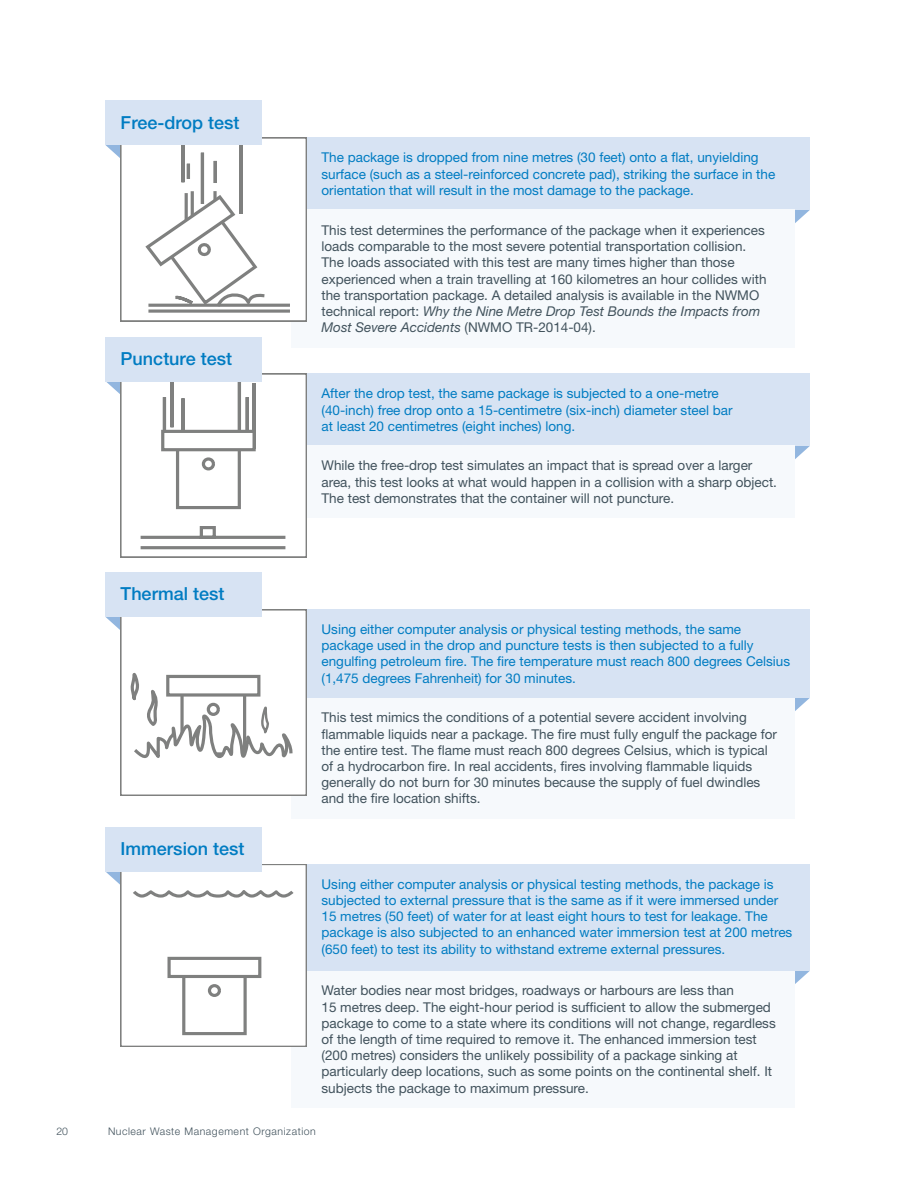
<style>
.page{position:relative;width:918px;height:1188px;background:#fff}
.page>*{position:absolute;margin:0;border:0;box-sizing:border-box;transform-origin:0 0}
.t1{font:500 18px "Helvetica Neue LT Std";color:#007cc2}
.t2{font:13.5px/16.2px "Helvetica Neue LT Std";color:#41525c}
.t3{font:13.5px/16.2px "Helvetica Neue LT Std";color:#007cc2}
.t4{font:300 10.5px "Helvetica Neue LT Std";letter-spacing:.055em;color:#41525c}
.s1{font-style:italic}
</style>
<div class="page">
<svg style="left:795px;top:210px;width:15px;height:13px"></svg>
<svg style="left:795px;top:698px;width:15px;height:13px"></svg>
<svg style="left:795px;top:446px;width:15px;height:13px"></svg>
<svg style="left:795px;top:971px;width:15px;height:13px"></svg>
<div style="left:232px;top:864px;width:578px;height:107px;background:#d7e3f3"></div>
<div style="left:232px;top:609px;width:578px;height:89px;background:#d7e3f3"></div>
<div style="left:232px;top:374px;width:578px;height:72px;background:#d7e3f3"></div>
<div style="left:232px;top:138px;width:578px;height:72px;background:#d7e3f3"></div>
<div style="left:292px;top:971px;width:503px;height:137px;background:#f6f9fc"></div>
<div style="left:292px;top:698px;width:503px;height:120px;background:#f6f9fc"></div>
<div style="left:292px;top:446px;width:503px;height:72px;background:#f6f9fc"></div>
<div style="left:292px;top:210px;width:503px;height:138px;background:#f6f9fc"></div>
<svg style="left:106px;top:864px;width:201px;height:183px"></svg>
<div style="left:184px;top:973px;width:61px;height:61px;background:#fff"></div>
<div style="left:208px;top:984px;width:13px;height:13px;border:3px solid #7f807f;border-radius:50%"></div>
<div style="left:182px;top:972px;width:65px;height:63px;border:3px solid #7f807f"></div>
<div style="left:169px;top:958px;width:91px;height:18px;background:#fff"></div>
<div style="left:168px;top:957px;width:93px;height:21px;border:3px solid #7f807f"></div>
<svg style="left:106px;top:609px;width:201px;height:186px"></svg>
<svg style="left:106px;top:373px;width:201px;height:184px"></svg>
<div style="left:178px;top:447px;width:61px;height:61px;background:#fff"></div>
<div style="left:176px;top:445px;width:65px;height:64px;border:3px solid #7f807f"></div>
<div style="left:163px;top:431px;width:91px;height:19px;background:#fff"></div>
<div style="left:161px;top:430px;width:95px;height:21px;border:3px solid #7f807f"></div>
<div style="left:202px;top:457px;width:13px;height:13px;border:3px solid #7f807f;border-radius:50%"></div>
<svg style="left:106px;top:137px;width:201px;height:184px"></svg>
<div style="left:106px;top:827px;width:156px;height:45px;background:#d7e3f3"></div>
<div style="left:106px;top:573px;width:156px;height:44px;background:#d7e3f3"></div>
<div style="left:106px;top:337px;width:156px;height:44px;background:#d7e3f3"></div>
<div style="left:106px;top:101px;width:156px;height:44px;background:#d7e3f3"></div>
<h1 class="t1" style="left:121px;top:111px;width:120px">Free-drop test</h1>
<h1 class="t1" style="left:121px;top:347px;width:113px">Puncture test</h1>
<h1 class="t1" style="left:121px;top:583px;width:105px">Thermal test</h1>
<h1 class="t1" style="left:121px;top:838px;width:125px">Immersion test</h1>
<p class="t3" style="left:322px;top:149px;width:455px">The package is dropped from nine metres (30 feet) onto a flat, unyielding surface (such as a steel-reinforced concrete pad), striking the surface in the orientation that will result in the most damage to the package.</p>
<p class="t2" style="left:322px;top:222px;width:447px">This test determines the performance of the package when it experiences loads comparable to the most severe potential transportation collision.<br>The loads associated with this test are many times higher than those experienced when a train travelling at 160 kilometres an hour collides with the transportation package. A detailed analysis is available in the NWMO technical report: <span class="s1">Why the Nine Metre Drop Test Bounds the Impacts from Most Severe Accidents</span> (NWMO TR-2014-04).</p>
<p class="t3" style="left:322px;top:385px;width:413px">After the drop test, the same package is subjected to a one-metre (40-inch) free drop onto a 15-centimetre (six-inch) diameter steel bar at least 20 centimetres (eight inches) long.</p>
<p class="t2" style="left:322px;top:457px;width:457px">While the free-drop test simulates an impact that is spread over a larger area, this test looks at what would happen in a collision with a sharp object.<br>The test demonstrates that the container will not puncture.</p>
<p class="t3" style="left:322px;top:621px;width:470px">Using either computer analysis or physical testing methods, the same package used in the drop and puncture tests is then subjected to a fully engulfing petroleum fire. The fire temperature must reach 800 degrees Celsius (1,475 degrees Fahrenheit) for 30 minutes.</p>
<p class="t2" style="left:322px;top:709px;width:457px">This test mimics the conditions of a potential severe accident involving flammable liquids near a package. The fire must fully engulf the package for the entire test. The flame must reach 800 degrees Celsius, which is typical of a hydrocarbon fire. In real accidents, fires involving flammable liquids generally do not burn for 30 minutes because the supply of fuel dwindles and the fire location shifts.</p>
<p class="t3" style="left:322px;top:876px;width:472px">Using either computer analysis or physical testing methods, the package is subjected to external pressure that is the same as if it were immersed under 15 metres (50 feet) of water for at least eight hours to test for leakage. The package is also subjected to an enhanced water immersion test at 200 metres (650 feet) to test its ability to withstand extreme external pressures.</p>
<p class="t2" style="left:322px;top:982px;width:456px">Water bodies near most bridges, roadways or harbours are less than<br>15 metres deep. The eight-hour period is sufficient to allow the submerged package to come to a state where its conditions will not change, regardless of the length of time required to remove it. The enhanced immersion test (200 metres) considers the unlikely possibility of a package sinking at particularly deep locations, such as some points on the continental shelf. It subjects the package to maximum pressure.</p>
<p class="t4" style="left:56px;top:1125px;width:13px">20</p>
<p class="t4" style="left:108px;top:1125px;width:209px">Nuclear Waste Management Organization</p>
</div>
